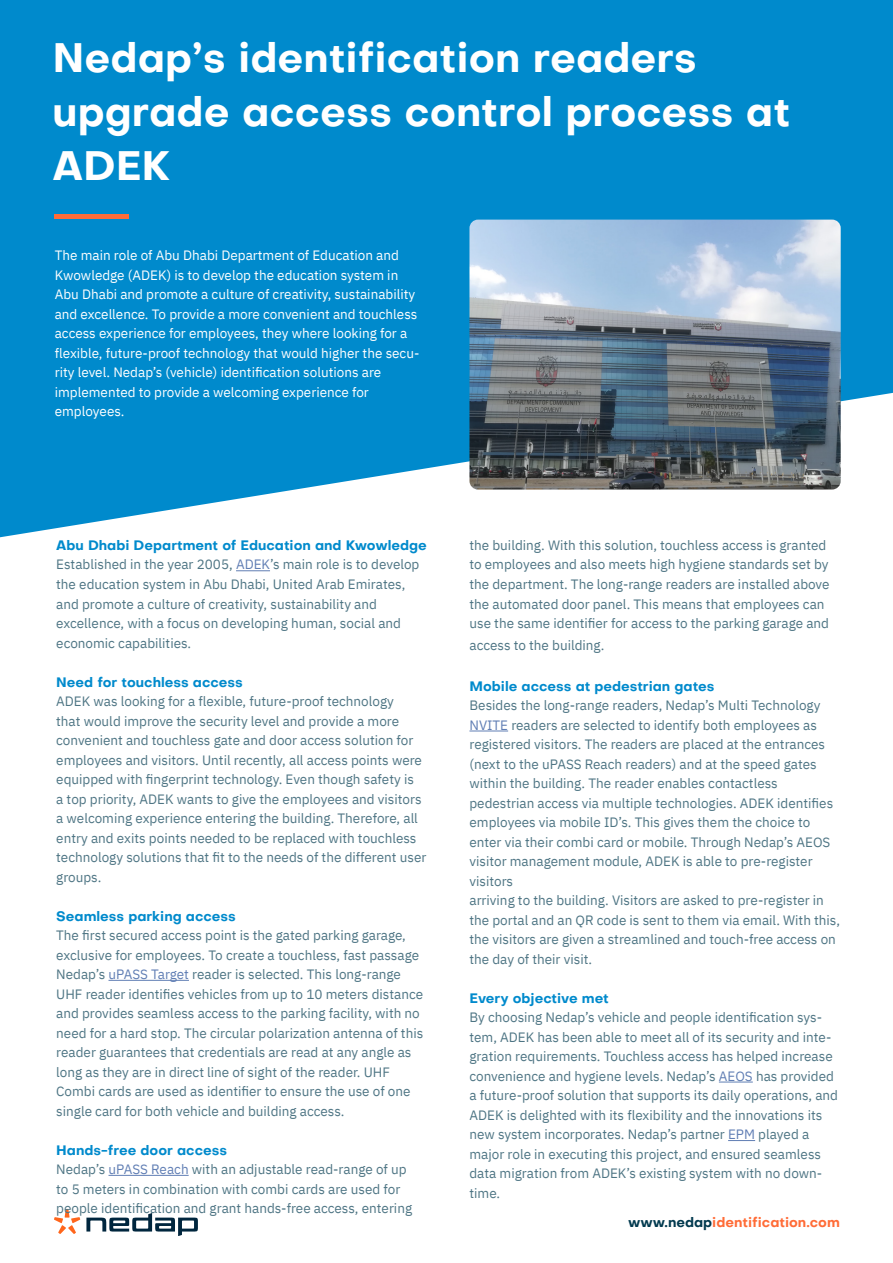
<style>
.page{position:relative;width:893px;height:1263px;background:#fff}
.page>*{position:absolute;margin:0;border:0;box-sizing:border-box;transform-origin:0 0}
.t1{font:700 40.5px/54px "Objectivity";color:#fff}
.t2{font:13.5px/19.5px "IBM Plex Sans";color:#4e7584}
.t3{font:13.5px/19.5px "IBM Plex Sans";color:#fff}
.t4{font:700 13.5px "Objectivity";color:#008acc}
.t5{font:700 13.5px "Objectivity";color:#ff6c37}
.s1{font-family:"Objectivity";font-weight:700;color:#008acc}
.s2{color:#607eb4}
.s3{color:#023a4f}
</style>
<div class="page">
<svg style="left:0;top:0;width:893px;height:537px;background:#1c96d1"></svg>
<img style="left:469px;top:220px;width:372px;height:269px">
<svg style="left:86px;top:1213px;width:112px;height:22px"></svg>
<svg style="left:54px;top:1209px;width:26px;height:25px"></svg>
<div style="left:54px;top:214px;width:75px;height:5px;background:#ff6c37"></div>
<hr style="left:236px;top:570px;width:34px;height:1px;background:#607eb4">
<hr style="left:109px;top:980px;width:80px;height:1px;background:#607eb4">
<hr style="left:109px;top:1175px;width:80px;height:1px;background:#607eb4">
<hr style="left:469px;top:731px;width:39px;height:1px;background:#607eb4">
<hr style="left:719px;top:1082px;width:34px;height:1px;background:#607eb4">
<svg style="left:728px;top:1140px;width:27px;height:1px"></svg>
<p class="t1" style="left:52px;top:30px;width:739px">Nedap’s identification readers upgrade access control process at<br>ADEK</p>
<p class="t3" style="left:55px;top:245px;width:366px">The main role of Abu Dhabi Department of Education and Kwowledge (ADEK) is to develop the education system in Abu Dhabi and promote a culture of creativity, sustainability and excellence. To provide a more convenient and touchless access experience for employees, they where looking for a flexible, future-proof technology that would higher the secu&shy;rity level. Nedap’s (vehicle) identification solutions are</p>
<p class="t3" style="left:55px;top:381px;width:316px">implemented to provide a welcoming experience for</p>
<p class="t3" style="left:55px;top:401px;width:71px">employees.</p>
<p class="t2" style="left:56px;top:534px;width:372px"><span class="s1">Abu Dhabi Department of Education and Kwowledge </span>Established in the year 2005, <span class="s2">ADEK</span>’s main role is to develop the education system in Abu Dhabi, United Arab Emirates, and promote a culture of creativity, sustainability and excellence, with a focus on developing human, social and economic capabilities.</p>
<p class="t4" style="left:56px;top:672px;width:188px">Need for touchless access</p>
<p class="t2" style="left:56px;top:690px;width:372px">ADEK was looking for a flexible, future-proof technology<br>that would improve the security level and provide a more convenient and touchless gate and door access solution for employees and visitors. Until recently, all access points were equipped with fingerprint technology. Even though safety is<br>a top priority, ADEK wants to give the employees and visitors a welcoming experience entering the building. Therefore, all entry and exits points needed to be replaced with touchless technology solutions that fit to the needs of the different user groups.</p>
<p class="t4" style="left:56px;top:906px;width:181px">Seamless parking access</p>
<p class="t2" style="left:56px;top:924px;width:369px">The first secured access point is the gated parking garage, exclusive for employees. To create a touchless, fast passage Nedap’s <span class="s2">uPASS Target</span> reader is selected. This long-range UHF reader identifies vehicles from up to 10 meters distance and provides seamless access to the parking facility, with no need for a hard stop. The circular polarization antenna of this reader guarantees that credentials are read at any angle as long as they are in direct line of sight of the reader. UHF Combi cards are used as identifier to ensure the use of one single card for both vehicle and building access.</p>
<p class="t4" style="left:56px;top:1140px;width:172px">Hands-free door access</p>
<p class="t2" style="left:56px;top:1158px;width:357px">Nedap’s <span class="s2">uPASS Reach</span> with an adjustable read-range of up to 5 meters in combination with combi cards are used for people identification and grant hands-free access, entering</p>
<p class="t2" style="left:469px;top:534px;width:362px">the building. With this solution, touchless access is granted to employees and also meets high hygiene standards set by the department. The long-range readers are installed above the automated door panel. This means that employees can use the same identifier for access to the parking garage and</p>
<p class="t2" style="left:469px;top:634px;width:137px">access to the building.</p>
<p class="t4" style="left:469px;top:676px;width:247px">Mobile access at pedestrian gates</p>
<p class="t2" style="left:469px;top:694px;width:372px">Besides the long-range readers, Nedap’s Multi Technology <span class="s2">NVITE</span> readers are selected to identify both employees as registered visitors. The readers are placed at the entrances (next to the uPASS Reach readers) and at the speed gates within the building. The reader enables contactless pedestrian access via multiple technologies. ADEK identifies employees via mobile ID’s. This gives them the choice to enter via their combi card or mobile. Through Nedap’s AEOS visitor management module, ADEK is able to pre-register visitors<br>arriving to the building. Visitors are asked to pre-register in the portal and an QR code is sent to them via email. With this, the visitors are given a streamlined and touch-free access on the day of their visit.</p>
<p class="t4" style="left:469px;top:988px;width:141px">Every objective met</p>
<p class="t2" style="left:469px;top:1006px;width:370px">By choosing Nedap’s vehicle and people identification sys&shy;tem, ADEK has been able to meet all of its security and inte&shy;gration requirements. Touchless access has helped increase convenience and hygiene levels. Nedap’s <span class="s2">AEOS</span> has provided a future-proof solution that supports its daily operations, and ADEK is delighted with its flexibility and the innovations its new system incorporates. Nedap’s partner <span class="s2">EPM</span> played a major role in executing this project, and ensured seamless data migration from ADEK’s existing system with no down&shy;time.</p>
<p class="t5" style="left:628px;top:1212px;width:213px"><span class="s3">www.nedap</span>identification.com</p>
</div>
